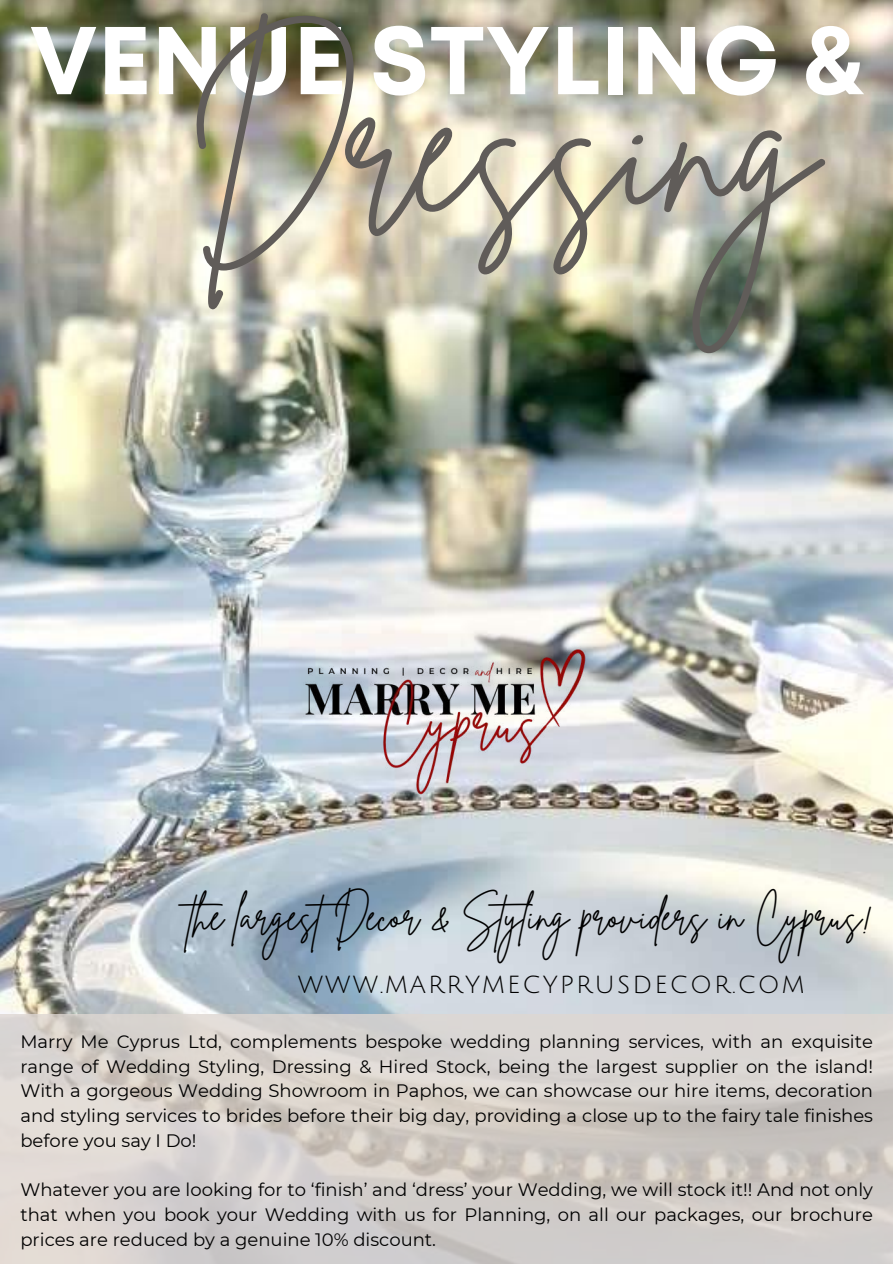
<style>
.page{position:relative;width:893px;height:1264px;background:#fff}
.page>*{position:absolute;margin:0;border:0;box-sizing:border-box;transform-origin:0 0}
.t1{font:186.45px "Brittany Signature";color:#605c59}
.t2{font:700 96px "Mont";color:#fff}
.t3{font:39.75px "Brittany Signature";color:#000}
.t4{font:27px "Julius Sans One";letter-spacing:.075em;color:#000}
.t5{font:18px/24.8px "Montserrat";color:#000;text-align:justify}
</style>
<div class="page">
<img style="left:0;top:0;width:892px;height:1013px">
<svg style="left:0;top:1013px;width:892px;height:250px;background:#d4cfcb"></svg>
<img style="left:278px;top:609px;width:320px;height:212px">
<h1 class="t1" style="left:187px;top:25px;width:630px">Dressing</h1>
<h2 class="t2" style="left:30px;top:25px;width:835px">VENUE STYLING &amp;</h2>
<h3 class="t3" style="left:189px;top:890px;width:685px">the largestDecor &amp; Styling providers in Cyprus!</h3>
<h3 class="t4" style="left:298px;top:969px;width:508px">WWW.MARRYMECYPRUSDECOR.COM</h3>
<p class="t5" style="left:20px;top:1028px;width:854px">Marry Me Cyprus Ltd, complements bespoke wedding planning services, with an exquisite range of Wedding Styling, Dressing &amp; Hired Stock, being the largest supplier on the island!<br>With a gorgeous Wedding Showroom in Paphos, we can showcase our hire items, decoration and styling services to brides before their big day, providing a close up to the fairy tale finishes before you say I Do!</p>
<p class="t5" style="left:20px;top:1177px;width:854px">Whatever you are looking for to ‘finish’ and ‘dress’ your Wedding, we will stock it!! And not only that when you book your Wedding with us for Planning, on all our packages, our brochure prices are reduced by a genuine 10% discount.</p>
</div>
